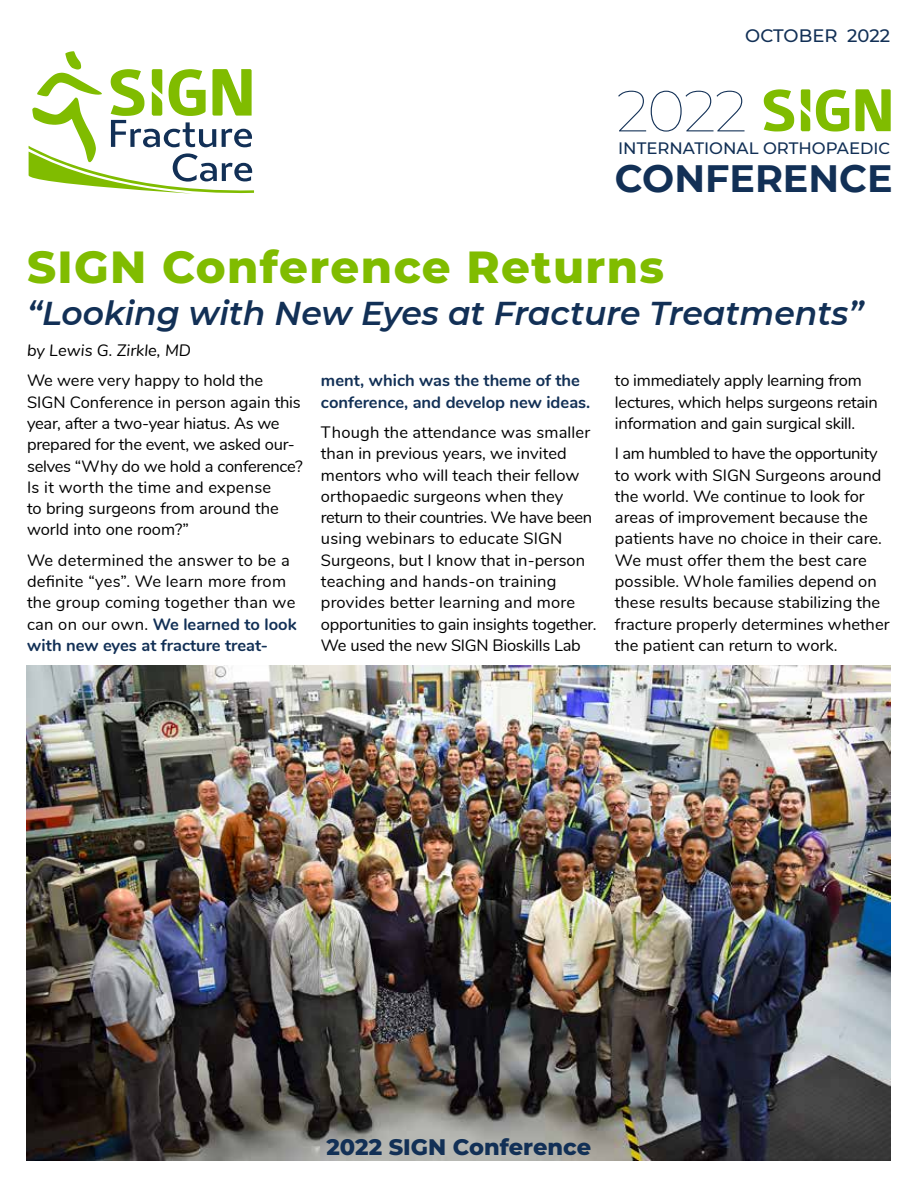
<style>
.page{position:relative;width:918px;height:1188px;background:#fff}
.page>*{position:absolute;margin:0;border:0;box-sizing:border-box;transform-origin:0 0}
.t1{font:100 57.9px "Montserrat";color:#123056}
.t2{font:800 45px "Montserrat";letter-spacing:.03em;color:#80bc00}
.t3{font:700 38.1px "Montserrat";color:#123056}
.t4{font:italic 600 33px "Montserrat";color:#123056}
.t5{font:800 22.5px "Montserrat";color:#123056}
.t6{font:500 18px "Montserrat";color:#123056}
.t7{font:16.5px/21.3px "Nunito";color:#000}
.t8{font:700 16.5px/21.3px "Nunito";color:#123056}
.t9{font:500 16.5px "Montserrat";color:#123056}
.t10{font:italic 16.5px "Nunito";color:#000}
.s1{font-size:16.05px}
.s2{font-weight:700;color:#123056}
</style>
<div class="page">
<svg style="left:29px;top:51px;width:225px;height:143px"></svg>
<img style="left:27px;top:665px;width:864px;height:495px">
<svg style="left:816px;top:89px;width:33px;height:43px"></svg>
<svg style="left:764px;top:89px;width:30px;height:43px"></svg>
<svg style="left:855px;top:89px;width:36px;height:42px"></svg>
<svg style="left:801px;top:89px;width:9px;height:42px"></svg>
<p class="t6" style="left:745px;top:23px;width:146px">OCTOBER 2022</p>
<h1 class="t1" style="left:617px;top:72px;width:132px">2022</h1>
<p class="t9" style="left:618px;top:137px;width:273px">INTERNATIONAL ORTHOPAE<span class="s1">DIC</span></p>
<h3 class="t3" style="left:615px;top:151px;width:279px">CONFERENCE</h3>
<h2 class="t2" style="left:27px;top:234px;width:638px">SIGN Conference Returns</h2>
<h3 class="t4" style="left:27px;top:290px;width:838px">“Looking with New Eyes at Fracture Treatments”</h3>
<p class="t10" style="left:27px;top:338px;width:166px">by Lewis G. Zirkle, MD</p>
<p class="t7" style="left:27px;top:369px;width:277px">We were very happy to hold the<br>SIGN Conference in person again this year, after a two-year hiatus. As we prepared for the event, we asked our&shy;selves “Why do we hold a conference?<br>Is it worth the time and expense<br>to bring surgeons from around the world into one room?”</p>
<p class="t7" style="left:27px;top:548px;width:271px">We determined the answer to be a definite “yes”. We learn more from the group coming together than we can on our own. <span class="s2">We learned to look with new eyes at fracture treat-</span></p>
<p class="t8" style="left:321px;top:369px;width:271px">ment, which was the theme of the conference, and develop new ideas.</p>
<p class="t7" style="left:321px;top:421px;width:277px">Though the attendance was smaller than in previous years, we invited mentors who will teach their fellow orthopaedic surgeons when they return to their countries. We have been using webinars to educate SIGN Surgeons, but I know that in-person teaching and hands-on training provides better learning and more opportunities to gain insights together.<br>We used the new SIGN Bioskills Lab</p>
<p class="t7" style="left:615px;top:369px;width:264px">to immediately apply learning from lectures, which helps surgeons retain information and gain surgical skill.</p>
<p class="t7" style="left:615px;top:442px;width:276px">I am humbled to have the opportunity to work with SIGN Surgeons around the world. We continue to look for areas of improvement because the patients have no choice in their care.<br>We must offer them the best care possible. Whole families depend on these results because stabilizing the fracture properly determines whether the patient can return to work.</p>
<h3 class="t5" style="left:327px;top:1131px;width:266px">2022 SIGN Conference</h3>
</div>
